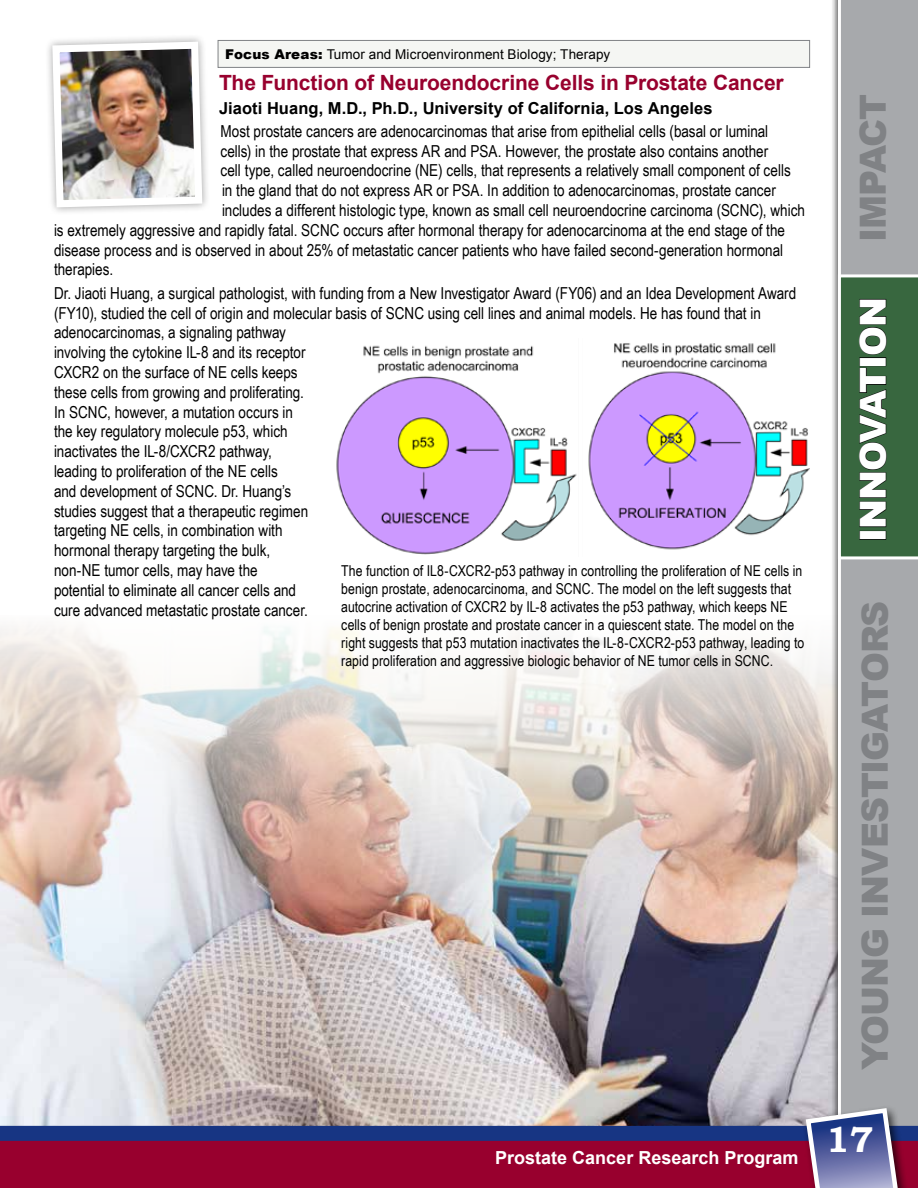
<style>
.page{position:relative;width:918px;height:1188px;background:#fff}
.page>*{position:absolute;margin:0;border:0;box-sizing:border-box;transform-origin:0 0}
.t1{font:900 36px "Arial";letter-spacing:-.03em;color:#808285}
.t2{font:900 36px "Arial";letter-spacing:-.03em;color:#fff}
.t3{font:700 21px "Arial";letter-spacing:-.005em;color:#98002e}
.t4{font:700 18px "Arial";color:#fff}
.t5{font:16.5px/19.8px "Arial Narrow";color:#000}
.t6{font:700 16.5px "Arial";letter-spacing:.005em;color:#000}
.t7{font:15px/18px "Arial Narrow";letter-spacing:.005em;color:#000}
.t8{font:13.5px "Arial";letter-spacing:.01em;color:#000}
.s1{font-weight:900}
</style>
<div class="page">
<img style="left:0;top:626px;width:830px;height:500px">
<svg style="left:830px;top:0;width:8px;height:1104px"></svg>
<div style="left:841px;top:0;width:77px;height:1126px;background:#a7a9ac"></div>
<div style="left:0;top:1135px;width:918px;height:53px;background:#98002e"></div>
<div style="left:0;top:1126px;width:918px;height:15px;background:#173583"></div>
<div style="left:802px;top:1104px;width:113px;height:84px;background:#000;opacity:.7"></div>
<svg style="left:803px;top:1106px;width:104px;height:82px"></svg>
<img style="left:49px;top:38px;width:157px;height:173px">
<img style="left:336px;top:343px;width:474px;height:212px">
<div style="left:218px;top:40px;width:592px;height:27px;background:#f5f6f3"></div>
<div style="left:218px;top:40px;width:592px;height:28px;border:1px solid #808285"></div>
<svg style="left:840px;top:274px;width:78px;height:285px;background:#3b6641"></svg>
<p class="t8" style="left:225px;top:45px;width:387px"><span class="s1">Focus Areas:</span> Tumor and Microenvironment Biology; Therapy</p>
<p class="t3" style="left:219px;top:69px;width:566px">The Function of Neuroendocrine Cells in Prostate Cancer</p>
<p class="t6" style="left:219px;top:97px;width:495px">Jiaoti Huang, M.D., Ph.D., University of California, Los Angeles</p>
<p class="t5" style="left:221px;top:121px;width:549px">Most prostate cancers are adenocarcinomas that arise from epithelial cells (basal or luminal</p>
<p class="t5" style="left:221px;top:140px;width:549px">cells) in the prostate that express AR and PSA. However, the prostate also contains another</p>
<p class="t5" style="left:221px;top:160px;width:572px">cell type, called neuroendocrine (NE) cells, that represents a relatively small component of cells</p>
<p class="t5" style="left:222px;top:180px;width:555px">in the gland that do not express AR or PSA. In addition to adenocarcinomas, prostate cancer</p>
<p class="t5" style="left:222px;top:200px;width:585px">includes a different histologic type, known as small cell neuroendocrine carcinoma (SCNC), which</p>
<p class="t5" style="left:54px;top:220px;width:733px">is extremely aggressive and rapidly fatal. SCNC occurs after hormonal therapy for adenocarcinoma at the end stage of the</p>
<p class="t5" style="left:54px;top:239px;width:731px">disease process and is observed in about 25% of metastatic cancer patients who have failed second-generation hormonal</p>
<p class="t5" style="left:54px;top:259px;width:61px">therapies.</p>
<p class="t5" style="left:54px;top:282px;width:744px">Dr. Jiaoti Huang, a surgical pathologist, with funding from a New Investigator Award (FY06) and an Idea Development Award (FY10), studied the cell of origin and molecular basis of SCNC using cell lines and animal models. He has found that in adenocarcinomas, a signaling pathway<br>involving the cytokine IL-8 and its receptor<br>CXCR2 on the surface of NE cells keeps<br>these cells from growing and proliferating.<br>In SCNC, however, a mutation occurs in<br>the key regulatory molecule p53, which<br>inactivates the IL-8/CXCR2 pathway,<br>leading to proliferation of the NE cells<br>and development of SCNC. Dr. Huang’s<br>studies suggest that a therapeutic regimen<br>targeting NE cells, in combination with<br>hormonal therapy targeting the bulk,<br>non-NE tumor cells, may have the<br>potential to eliminate all cancer cells and<br>cure advanced metastatic prostate cancer.</p>
<p class="t7" style="left:341px;top:561px;width:465px">The function of IL8-CXCR2-p53 pathway in controlling the proliferation of NE cells in benign prostate, adenocarcinoma, and SCNC. The model on the left suggests that autocrine activation of CXCR2 by IL-8 activates the p53 pathway, which keeps NE cells of benign prostate and prostate cancer in a quiescent state. The model on the right suggests that p53 mutation inactivates the IL-8-CXCR2-p53 pathway, leading to rapid proliferation and aggressive biologic behavior of NE tumor cells in SCNC.</p>
<h1 class="t1" style="left:847px;top:242px;width:150px;rotate:-90deg">IMPACT</h1>
<h1 class="t2" style="left:847px;top:542px;width:247px;rotate:-90deg">INNOVATION</h1>
<h1 class="t1" style="left:849px;top:1070px;width:471px;rotate:-90deg">YOUNG INVESTIGATORS</h1>
<p class="t4" style="left:495px;top:1145px;width:379px">Prostate Cancer Research Program <sup>17</sup></p>
</div>
